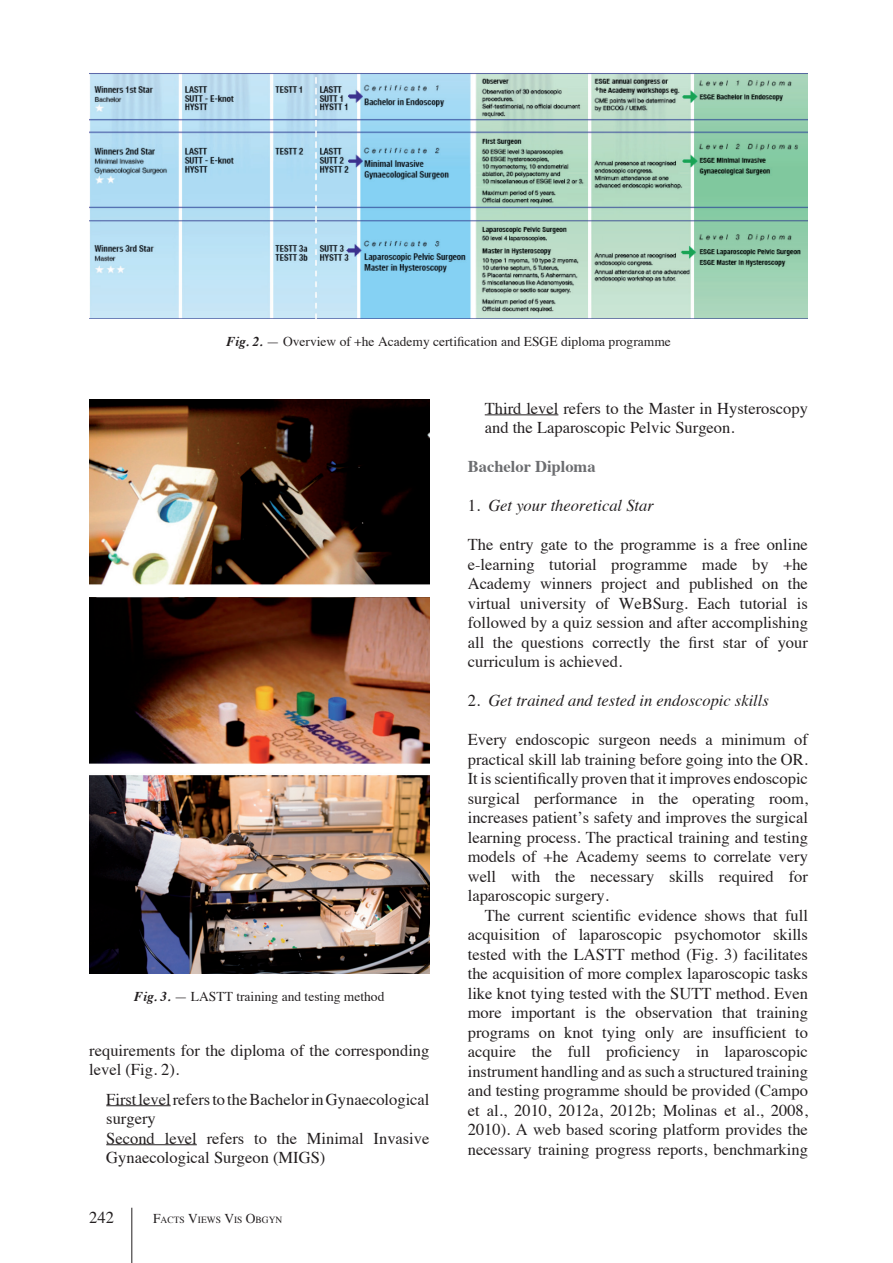
<style>
.page{position:relative;width:893px;height:1263px;background:#fff}
.page>*{position:absolute;margin:0;border:0;box-sizing:border-box;transform-origin:0 0}
.t1{font:16.5px/19.5px "Times";color:#231f20}
.t2{font:italic 16.5px "Times";color:#231f20}
.t3{font:700 16.5px "Times";color:#6c6d70}
.t4{font:13.5px "Times";color:#231f20}
.t5{font:9.45px "Times";color:#231f20}
.s1{font-weight:700;font-style:italic}
.s2{font-size:13.5px}
.s3{font-style:normal}
</style>
<div class="page">
<hr style="left:131px;top:1208px;width:1px;height:55px;background:#231f20">
<hr style="left:485px;top:414px;width:73px;height:1px;background:#231f20">
<hr style="left:106px;top:1105px;width:65px;height:1px;background:#231f20">
<hr style="left:106px;top:1144px;width:91px;height:1px;background:#231f20">
<img style="left:89px;top:73px;width:719px;height:246px">
<img style="left:89px;top:400px;width:340px;height:574px">
<p class="t4" style="left:226px;top:329px;width:446px"><span class="s1">Fig. 2.</span> — Overview of +he Academy certification and ESGE diploma programme</p>
<p class="t4" style="left:134px;top:984px;width:252px"><span class="s1">Fig. 3.</span> — LASTT training and testing method</p>
<p class="t1" style="left:89px;top:1039px;width:342px">requirements for the diploma of the corresponding level (Fig. 2).</p>
<p class="t1" style="left:106px;top:1088px;width:325px">First level refers to the Bachelor in Gynaecological surgery<br>Second level refers to the Minimal Invasive Gynaecological Surgeon (MIGS)</p>
<p class="t1" style="left:89px;top:1206px;width:26px">242</p>
<p class="t5" style="left:153px;top:1211px;width:131px"><span class="s2">F</span>ACTS <span class="s2">V</span>IEWS <span class="s2">V</span>IS <span class="s2">O</span>BGYN</p>
<p class="t1" style="left:485px;top:397px;width:325px">Third level refers to the Master in Hysteroscopy and the Laparoscopic Pelvic Surgeon.</p>
<p class="t3" style="left:468px;top:451px;width:129px">Bachelor Diploma</p>
<p class="t2" style="left:468px;top:491px;width:188px"><span class="s3">1.</span> Get your theoretical Star</p>
<p class="t1" style="left:468px;top:533px;width:342px;text-align:justify">The entry gate to the programme is a free online e-learning tutorial programme made by +he Academy winners project and published on the virtual university of WeBSurg. Each tutorial is followed by a quiz session and after accomplishing all the questions correctly the first star of your curriculum is achieved.</p>
<p class="t2" style="left:468px;top:686px;width:303px"><span class="s3">2.</span> Get trained and tested in endoscopic skills</p>
<p class="t1" style="left:468px;top:728px;width:342px;text-align:justify">Every endoscopic surgeon needs a minimum of practical skill lab training before going into the OR.<br>It is scientifically proven that it improves endoscopic surgical performance in the operating room, increases patient’s safety and improves the surgical learning process. The practical training and testing models of +he Academy seems to correlate very well with the necessary skills required for laparoscopic surgery.</p>
<p class="t1" style="left:468px;top:904px;width:342px;text-align:justify;text-indent:17px">The current scientific evidence shows that full acquisition of laparoscopic psychomotor skills tested with the LASTT method (Fig. 3) facilitates the acquisition of more complex laparoscopic tasks like knot tying tested with the SUTT method. Even more important is the observation that training programs on knot tying only are insufficient to acquire the full proficiency in laparoscopic instrument handling and as such a structured training and testing programme should be provided (Campo et al., 2010, 2012a, 2012b; Molinas et al., 2008, 2010). A web based scoring platform provides the necessary training progress reports, benchmarking</p>
</div>
